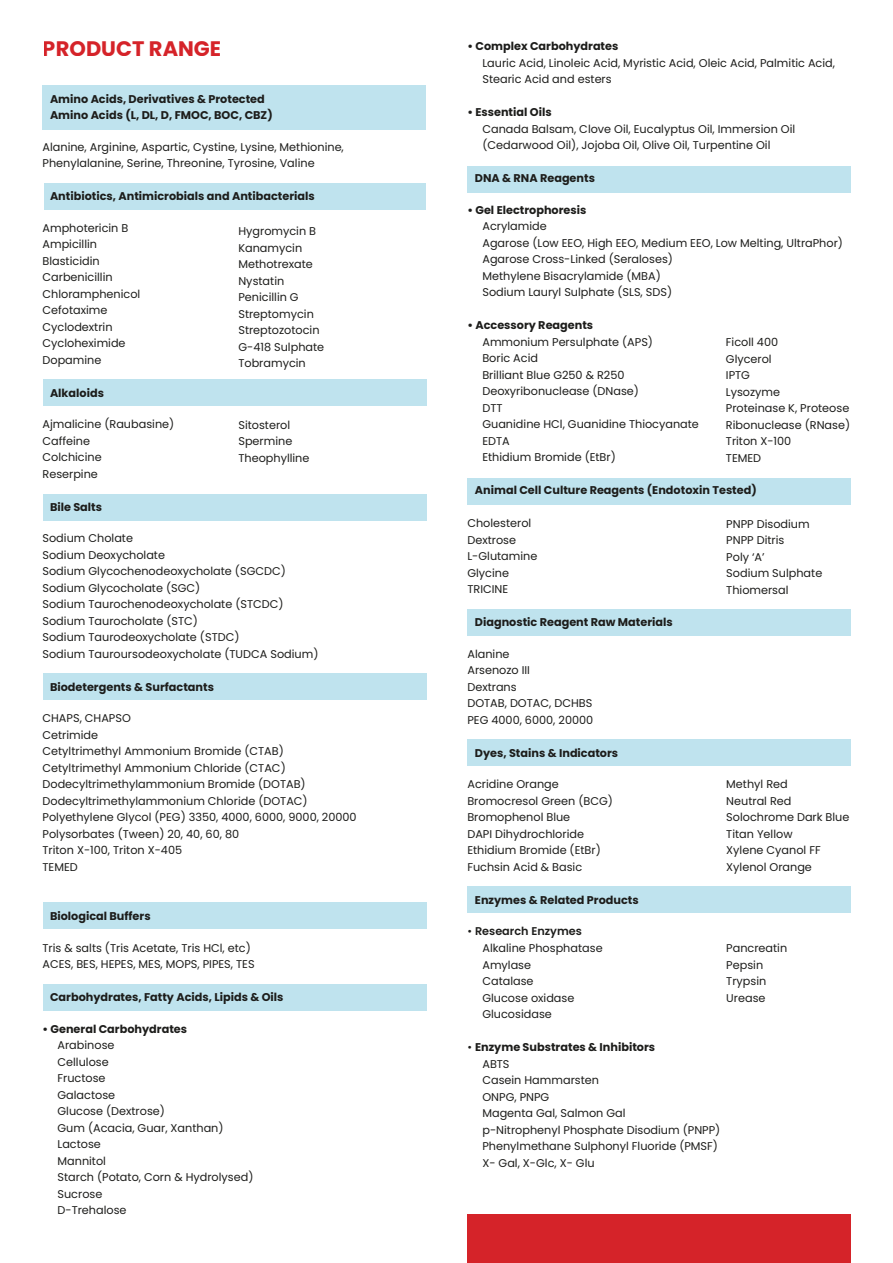
<style>
.page{position:relative;width:893px;height:1263px;background:#fff}
.page>*{position:absolute;margin:0;border:0;box-sizing:border-box;transform-origin:0 0}
.t1{font:700 21px "Poppins";color:#d52329}
.t2{font:11.25px/16.5px "Poppins";color:#1d1d1b}
.t3{font:700 11.25px/16.5px "Poppins";color:#1d1d1b}
.s1{font-weight:600}
.s2{font-weight:700}
</style>
<div class="page">
<div style="left:468px;top:1214px;width:383px;height:49px;background:#d52329"></div>
<div style="left:43px;top:85px;width:383px;height:45px;background:#bfe3ee"></div>
<div style="left:44px;top:183px;width:382px;height:27px;background:#bfe3ee"></div>
<div style="left:44px;top:379px;width:383px;height:26px;background:#bfe3ee"></div>
<div style="left:44px;top:494px;width:383px;height:27px;background:#bfe3ee"></div>
<div style="left:44px;top:673px;width:383px;height:27px;background:#bfe3ee"></div>
<div style="left:44px;top:984px;width:383px;height:26px;background:#bfe3ee"></div>
<div style="left:44px;top:902px;width:383px;height:27px;background:#bfe3ee"></div>
<div style="left:468px;top:166px;width:383px;height:27px;background:#bfe3ee"></div>
<div style="left:468px;top:609px;width:383px;height:27px;background:#bfe3ee"></div>
<div style="left:468px;top:478px;width:383px;height:27px;background:#bfe3ee"></div>
<div style="left:468px;top:739px;width:383px;height:27px;background:#bfe3ee"></div>
<div style="left:468px;top:886px;width:383px;height:27px;background:#bfe3ee"></div>
<h1 class="t1" style="left:43px;top:36px;width:180px">PRODUCT RANGE</h1>
<p class="t3" style="left:50px;top:90px;width:224px">Amino Acids, Derivatives &amp; Protected<br>Amino Acids (L, DL, D, FMOC, BOC, CBZ)</p>
<p class="t2" style="left:43px;top:138px;width:303px">Alanine, Arginine, Aspartic, Cystine, Lysine, Methionine,<br>Phenylalanine, Serine, Threonine, Tyrosine, Valine</p>
<p class="t3" style="left:50px;top:188px;width:266px">Antibiotics, Antimicrobials and Antibacterials</p>
<p class="t2" style="left:43px;top:219px;width:99px">Amphotericin B<br>Ampicillin<br>Blasticidin<br>Carbenicillin<br>Chloramphenicol<br>Cefotaxime<br>Cyclodextrin<br>Cycloheximide<br>Dopamine</p>
<p class="t3" style="left:50px;top:384px;width:55px">Alkaloids</p>
<p class="t2" style="left:43px;top:416px;width:133px">Ajmalicine (Raubasine)<br>Caffeine<br>Colchicine<br>Reserpine</p>
<p class="t3" style="left:50px;top:498px;width:54px">Bile Salts</p>
<p class="t2" style="left:43px;top:530px;width:277px">Sodium Cholate<br>Sodium Deoxycholate<br>Sodium Glycochenodeoxycholate (SGCDC)<br>Sodium Glycocholate (SGC)<br>Sodium Taurochenodeoxycholate (STCDC)<br>Sodium Taurocholate (STC)<br>Sodium Taurodeoxycholate (STDC)<br>Sodium Tauroursodeoxycholate (TUDCA Sodium)</p>
<p class="t3" style="left:50px;top:679px;width:165px">Biodetergents &amp; Surfactants</p>
<p class="t2" style="left:43px;top:710px;width:316px">CHAPS, CHAPSO<br>Cetrimide<br>Cetyltrimethyl Ammonium Bromide (CTAB)<br>Cetyltrimethyl Ammonium Chloride (CTAC)<br>Dodecyltrimethylammonium Bromide (DOTAB)<br>Dodecyltrimethylammonium Chloride (DOTAC)<br>Polyethylene Glycol (PEG) 3350, 4000, 6000, 9000, 20000<br>Polysorbates (Tween) 20, 40, 60, 80<br>Triton X-100, Triton X-405<br>TEMED</p>
<p class="t2" style="left:238px;top:223px;width:87px">Hygromycin B<br>Kanamycin<br>Methotrexate<br>Nystatin<br>Penicillin G<br>Streptomycin<br>Streptozotocin<br>G-418 Sulphate<br>Tobramycin</p>
<p class="t2" style="left:238px;top:417px;width:73px">Sitosterol<br>Spermine<br>Theophylline</p>
<p class="t3" style="left:50px;top:908px;width:102px">Biological Buffers</p>
<p class="t2" style="left:43px;top:940px;width:214px">Tris &amp; salts (Tris Acetate, Tris HCl, etc)<br>ACES, BES, HEPES, MES, MOPS, PIPES, TES</p>
<p class="t3" style="left:50px;top:989px;width:235px">Carbohydrates, Fatty Acids, Lipids &amp; Oils</p>
<p class="t3" style="left:43px;top:1021px;width:146px">• General Carbohydrates</p>
<p class="t2" style="left:58px;top:1037px;width:197px">Arabinose<br>Cellulose<br>Fructose<br>Galactose<br>Glucose (Dextrose)<br>Gum (Acacia, Guar, Xanthan)<br>Lactose<br>Mannitol<br>Starch (Potato, Corn &amp; Hydrolysed)<br>Sucrose<br>D-Trehalose</p>
<p class="t3" style="left:467px;top:38px;width:152px">• Complex Carbohydrates</p>
<p class="t2" style="left:482px;top:55px;width:354px">Lauric Acid, Linoleic Acid, Myristic Acid, Oleic Acid, Palmitic Acid,<br>Stearic Acid and esters</p>
<p class="t3" style="left:467px;top:104px;width:86px">• Essential Oils</p>
<p class="t2" style="left:482px;top:121px;width:314px">Canada Balsam, Clove Oil, Eucalyptus Oil, Immersion Oil (Cedarwood Oil), Jojoba Oil, Olive Oil, Turpentine Oil</p>
<p class="t3" style="left:475px;top:170px;width:122px">DNA &amp; RNA Reagents</p>
<p class="t3" style="left:467px;top:202px;width:120px">• Gel Electrophoresis</p>
<p class="t2" style="left:482px;top:218px;width:362px">Acrylamide<br>Agarose (Low EEO, High EEO, Medium EEO, Low Melting, UltraPhor)<br>Agarose Cross-Linked (Seraloses)<br>Methylene Bisacrylamide (MBA)<br>Sodium Lauryl Sulphate (SLS, SDS)</p>
<p class="t3" style="left:467px;top:317px;width:127px">• Accessory Reagents</p>
<p class="t2" style="left:482px;top:334px;width:218px">Ammonium Persulphate (APS)<br>Boric Acid<br>Brilliant Blue G250 &amp; R250<br>Deoxyribonuclease (DNase)<br>DTT<br>Guanidine HCl, Guanidine Thiocyanate<br>EDTA<br>Ethidium Bromide (EtBr)</p>
<p class="t3" style="left:475px;top:482px;width:283px">Animal Cell Culture Reagents (Endotoxin Tested)</p>
<p class="t2" style="left:467px;top:515px;width:72px">Cholesterol<br>Dextrose<br>L-Glutamine<br>Glycine<br>TRICINE</p>
<p class="t3" style="left:475px;top:614px;width:199px">Diagnostic Reagent Raw Materials</p>
<p class="t2" style="left:467px;top:646px;width:127px">Alanine<br>Arsenozo III<br>Dextrans<br>DOTAB, DOTAC, DCHBS<br>PEG 4000, 6000, 20000</p>
<p class="t3" style="left:475px;top:745px;width:145px">Dyes, Stains &amp; Indicators</p>
<p class="t2" style="left:467px;top:776px;width:147px">Acridine Orange<br>Bromocresol Green (BCG)<br>Bromophenol Blue<br>DAPI Dihydrochloride<br>Ethidium Bromide (EtBr)<br>Fuchsin Acid &amp; Basic</p>
<p class="t3" style="left:475px;top:892px;width:165px">Enzymes &amp; Related Products</p>
<p class="t2" style="left:482px;top:923px;width:122px;text-indent:-15px">• <span class="s1">Research Enzymes<br></span>Alkaline Phosphatase<br>Amylase<br>Catalase<br>Glucose oxidase<br>Glucosidase</p>
<p class="t2" style="left:482px;top:1039px;width:239px;text-indent:-15px">• <span class="s2">Enzyme Substrates &amp; Inhibitors<br></span>ABTS<br>Casein Hammarsten<br>ONPG, PNPG<br>Magenta Gal, Salmon Gal<br>p-Nitrophenyl Phosphate Disodium (PNPP)<br>Phenylmethane Sulphonyl Fluoride (PMSF)<br>X- Gal, X-Glc, X- Glu</p>
<p class="t2" style="left:726px;top:334px;width:126px">Ficoll 400<br>Glycerol<br>IPTG<br>Lysozyme<br>Proteinase K, Proteose<br>Ribonuclease (RNase)<br>Triton X-100<br>TEMED</p>
<p class="t2" style="left:726px;top:515px;width:98px">PNPP Disodium<br>PNPP Ditris<br>Poly ‘A’<br>Sodium Sulphate<br>Thiomersal</p>
<p class="t2" style="left:726px;top:776px;width:125px">Methyl Red<br>Neutral Red<br>Solochrome Dark Blue<br>Titan Yellow<br>Xylene Cyanol FF<br>Xylenol Orange</p>
<p class="t2" style="left:726px;top:940px;width:62px">Pancreatin<br>Pepsin<br>Trypsin<br>Urease</p>
</div>
